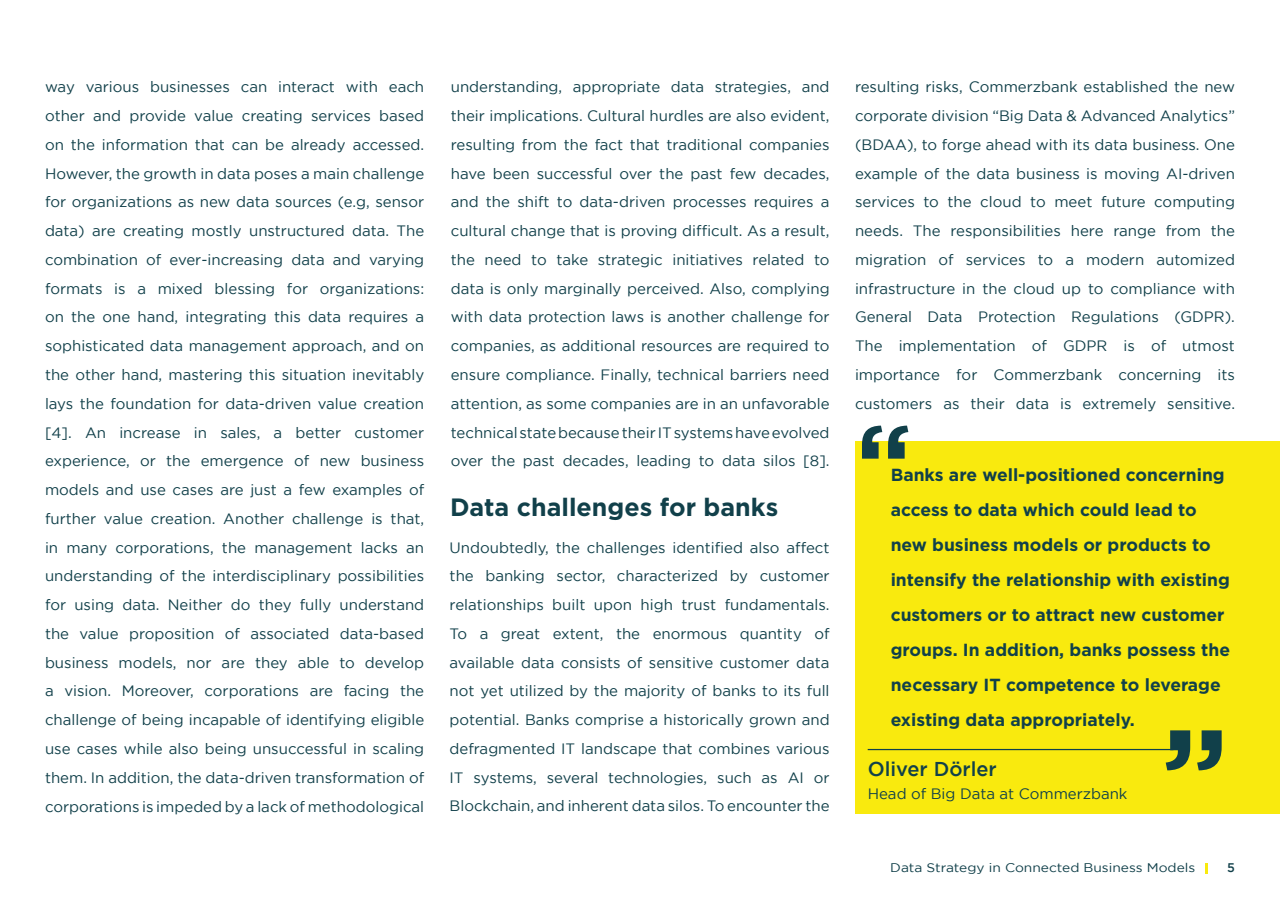
<style>
.page{position:relative;width:1280px;height:908px;background:#fff}
.page>*{position:absolute;margin:0;border:0;box-sizing:border-box;transform-origin:0 0}
.Headline{font:700 124.25px "Gotham";color:#11404a}
.Headline-2{font:700 102.5px "Gotham";color:#11404a}
.Subtitle{font:700 25px "Gotham";color:#11404a}
.Headline-3{font:500 20px "Gotham";color:#11404a}
.t1{font:700 17.5px/35px "Gotham";color:#11404a}
.Text_columns{font:15px/28.8px "Gotham";color:#11404a;text-align:justify}
.Headline-4{font:15px "Gotham";color:#11404a}
.t2{font:12.5px "Gotham";color:#11404a;scale:1.1 1}
.t3{font:500 12.5px "Gotham";color:#11404a}
</style>
<div class="page">
<div style="left:855px;top:441px;width:425px;height:373px;background:#f9ea0e"></div>
<hr style="left:868px;top:749px;width:305px;height:1px;background:#11404a">
<svg style="left:1205px;top:863px;width:3px;height:10px"></svg>
<p class="Text_columns" style="left:45px;top:72px;width:381px">way various businesses can interact with each other and provide value creating services based on the information that can be already accessed.</p>
<p class="Text_columns" style="left:45px;top:159px;width:381px">However, the growth in data poses a main challenge for organizations as new data sources (e.g, sensor data) are creating mostly unstructured data. The combination of ever-increasing data and varying formats is a mixed blessing for organizations: on the one hand, integrating this data requires a sophisticated data management approach, and on the other hand, mastering this situation inevitably lays the foundation for data-driven value creation [4]. An increase in sales, a better customer experience, or the emergence of new business models and use cases are just a few examples of further value creation. Another challenge is that, in many corporations, the management lacks an understanding of the interdisciplinary possibilities for using data. Neither do they fully understand the value proposition of associated data-based business models, nor are they able to develop a vision. Moreover, corporations are facing the challenge of being incapable of identifying eligible use cases while also being unsuccessful in scaling them. In addition, the data-driven transformation of corporations is impeded by a lack of methodological</p>
<p class="Text_columns" style="left:451px;top:72px;width:380px">understanding, appropriate data strategies, and their implications. Cultural hurdles are also evident, resulting from the fact that traditional companies have been successful over the past few decades, and the shift to data-driven processes requires a cultural change that is proving difficult. As a result, the need to take strategic initiatives related to data is only marginally perceived. Also, complying with data protection laws is another challenge for companies, as additional resources are required to ensure compliance. Finally, technical barriers need attention, as some companies are in an unfavorable technical state because their IT systems have evolved over the past decades, leading to data silos [8].</p>
<p class="Subtitle" style="left:450px;top:492px;width:330px">Data challenges for banks</p>
<p class="Text_columns" style="left:450px;top:532px;width:382px">Undoubtedly, the challenges identified also affect the banking sector, characterized by customer relationships built upon high trust fundamentals.<br>To a great extent, the enormous quantity of available data consists of sensitive customer data not yet utilized by the majority of banks to its full potential. Banks comprise a historically grown and defragmented IT landscape that combines various IT systems, several technologies, such as AI or Blockchain, and inherent data silos. To encounter the</p>
<p class="Text_columns" style="left:855px;top:72px;width:382px">resulting risks, Commerzbank established the new corporate division “Big Data &amp; Advanced Analytics” (BDAA), to forge ahead with its data business. One example of the data business is moving AI-driven services to the cloud to meet future computing needs. The responsibilities here range from the migration of services to a modern automized infrastructure in the cloud up to compliance with General Data Protection Regulations (GDPR).</p>
<p class="Text_columns" style="left:855px;top:331px;width:382px">The implementation of GDPR is of utmost importance for Commerzbank concerning its customers as their data is extremely sensitive.</p>
<p class="Headline-2" style="left:856px;top:402px;width:57px">“</p>
<p class="t1" style="left:891px;top:456px;width:341px">Banks are well-positioned concerning access to data which could lead to new business models or products to intensify the relationship with existing customers or to attract new customer groups. In addition, banks possess the necessary IT competence to leverage existing data appropriately.</p>
<p class="Headline-3" style="left:868px;top:757px;width:131px">Oliver Dörler</p>
<p class="Headline-4" style="left:868px;top:785px;width:261px">Head of Big Data at Commerzbank</p>
<p class="Headline" style="left:1162px;top:701px;width:68px">”</p>
<p class="t2" style="left:890px;top:861px;width:279px">Data Strategy in Connected Business Models</p>
<p class="t3" style="left:1227px;top:860px;width:9px">5</p>
</div>
